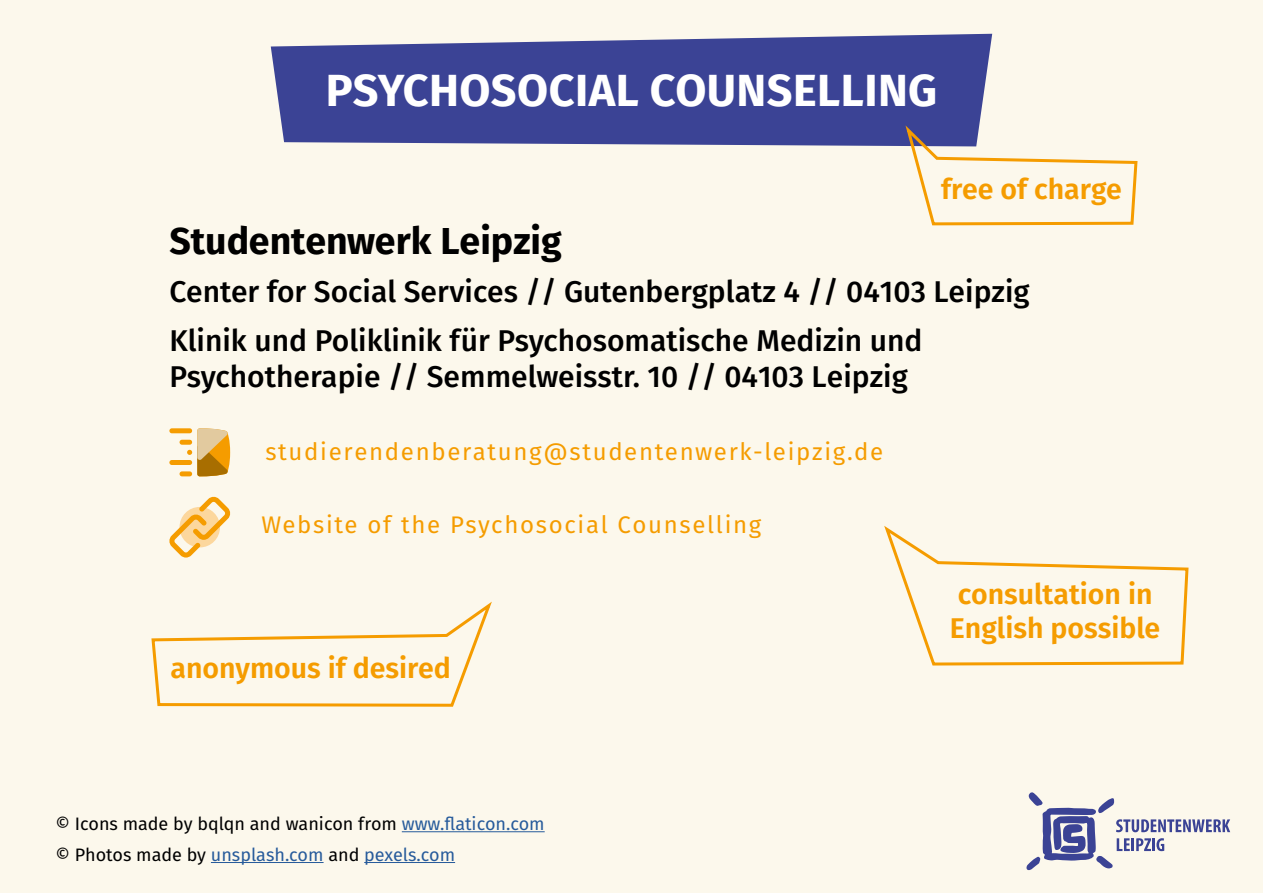
<style>
.page{position:relative;width:1263px;height:893px;background:#fcf8ec}
.page>*{position:absolute;margin:0;border:0;box-sizing:border-box;transform-origin:0 0}
.t1{font:700 45px "Fira Sans";letter-spacing:.01em;color:#fff}
.t2{font:700 37.5px "Fira Sans";color:#000}
.t3{font:500 30px/48.8px "Fira Sans";color:#000}
.t4{font:600 28.5px/34.2px "Fira Sans";color:#f59c00}
.t5{font:24px "Fira Sans";letter-spacing:.07em;color:#f59c00}
.t6{font:18px/30.8px "Fira Sans";color:#000}
.s1{color:#275b9b}
</style>
<div class="page">
<hr style="left:402px;top:831px;width:143px;height:1px;background:#275b9b">
<hr style="left:211px;top:862px;width:113px;height:1px;background:#275b9b">
<hr style="left:364px;top:862px;width:91px;height:1px;background:#275b9b">
<svg style="left:1026px;top:792px;width:204px;height:78px"></svg>
<svg style="left:271px;top:34px;width:721px;height:112px;fill:#3b4395"></svg>
<svg style="left:169px;top:497px;width:61px;height:61px"></svg>
<div style="left:169px;top:428px;width:23px;height:5px;background:#f59c00;border-radius:2px"></div>
<div style="left:180px;top:440px;width:12px;height:5px;background:#f59c00;border-radius:2px"></div>
<div style="left:169px;top:460px;width:23px;height:5px;background:#f59c00;border-radius:2px"></div>
<div style="left:180px;top:471px;width:12px;height:5px;background:#f59c00;border-radius:2px"></div>
<svg style="left:187px;top:428px;width:43px;height:48px"></svg>
<svg style="left:903px;top:121px;width:235px;height:105px"></svg>
<svg style="left:884px;top:526px;width:305px;height:140px"></svg>
<svg style="left:151px;top:601px;width:341px;height:106px"></svg>
<h1 class="t1" style="left:326px;top:59px;width:613px">PSYCHOSOCIAL COUNSELLING</h1>
<p class="t4" style="left:941px;top:172px;width:182px">free of charge</p>
<p class="t2" style="left:169px;top:214px;width:394px">Studentenwerk Leipzig</p>
<p class="t3" style="left:169px;top:267px;width:862px">Center for Social Services // Gutenbergplatz 4 // 04103 Leipzig<br>Klinik und Poliklinik für Psychosomatische Medizin und</p>
<p class="t3" style="left:169px;top:352px;width:740px">Psychotherapie // Semmelweisstr. 10 // 04103 Leipzig</p>
<p class="t5" style="left:265px;top:434px;width:619px">studierendenberatung@studentenwerk-leipzig.de</p>
<p class="t5" style="left:262px;top:507px;width:501px">Website of the Psychosocial Counselling</p>
<p class="t4" style="left:171px;top:651px;width:282px">anonymous if desired</p>
<p class="t6" style="left:55px;top:808px;width:491px">© Icons made by bqlqn and wanicon from <span class="s1">www.flaticon.com </span>© Photos made by <span class="s1">unsplash.com</span> and <span class="s1">pexels.com</span></p>
<p class="t4" style="left:950px;top:577px;width:212px">consultation in<br>English possible</p>
</div>
